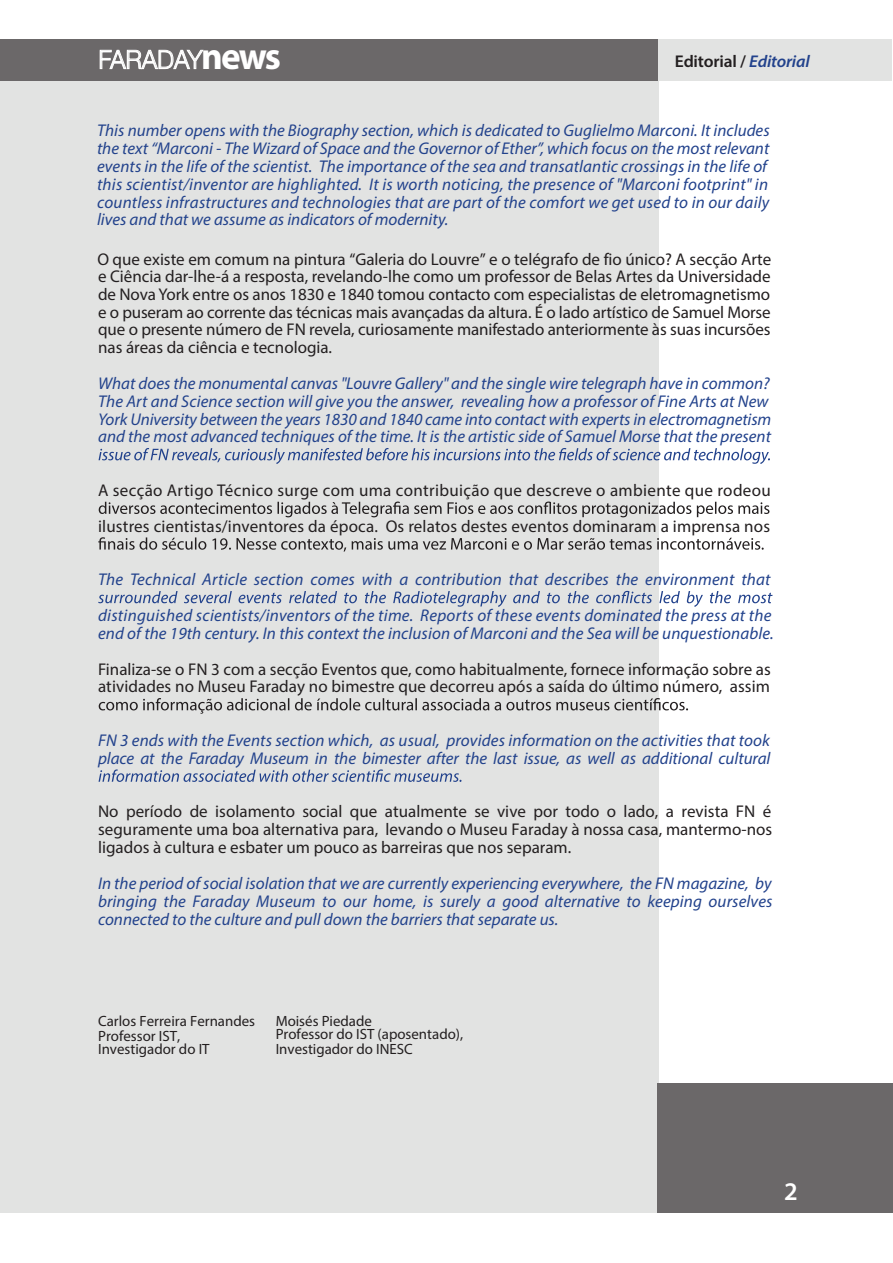
<style>
.page{position:relative;width:893px;height:1263px;background:#fff}
.page>*{position:absolute;margin:0;border:0;box-sizing:border-box;transform-origin:0 0}
.t1{font:300 25.65px "Helvetica Neue";color:#fff;scale:.95 1}
.t2{font:600 25.5px "Myriad Pro";color:#fff}
.t3{font:italic 16.95px/17.9px "Myriad Pro";letter-spacing:.005em;color:#22428c}
.t4{font:16.95px/17.7px "Myriad Pro";color:#231f20;text-align:justify}
.t5{font:600 16.95px "Myriad Pro";letter-spacing:-.01em;color:#231f20}
.t6{font:14.85px/14px "Myriad Pro";color:#231f20}
.s1{font-family:"Myriad Pro";font-weight:700;font-size:37.95px}
.s2{font-style:italic;color:#22428c}
</style>
<div class="page">
<div style="left:0;top:80px;width:659px;height:1133px;background:#e2e3e2"></div>
<div style="left:658px;top:1083px;width:235px;height:130px;background:#6b6869"></div>
<div style="left:0;top:39px;width:659px;height:41px;background:#6b6869"></div>
<div style="left:658px;top:39px;width:234px;height:41px;background:#e2e3e2"></div>
<svg style="left:100px;top:50px;width:104px;height:19px"></svg>
<svg style="left:99px;top:448px;width:671px;height:16px"></svg>
<svg style="left:99px;top:501px;width:670px;height:16px"></svg>
<svg style="left:98px;top:537px;width:666px;height:15px"></svg>
<svg style="left:98px;top:591px;width:675px;height:16px"></svg>
<svg style="left:99px;top:698px;width:589px;height:16px"></svg>
<svg style="left:99px;top:769px;width:362px;height:13px"></svg>
<h1 class="t1" style="left:98px;top:44px;width:193px">FARADAY<span class="s1">news</span></h1>
<p class="t5" style="left:675px;top:50px;width:136px">Editorial / <span class="s2">Editorial</span></p>
<p class="t3" style="left:97px;top:121px;width:674px">This number opens with the Biography section, which is dedicated to Guglielmo Marconi. It includes the text “Marconi - The Wizard of Space and the Governor of Ether”, which focus on the most relevant events in the life of the scientist. The importance of the sea and transatlantic crossings in the life of this scientist/inventor are highlighted. It is worth noticing, the presence of "Marconi footprint" in countless infrastructures and technologies that are part of the comfort we get used to in our daily lives and that we assume as indicators of modernity.</p>
<p class="t4" style="left:97px;top:250px;width:675px">O que existe em comum na pintura “Galeria do Louvre” e o telégrafo de fio único? A secção Arte</p>
<p class="t4" style="left:98px;top:268px;width:674px">e Ciência dar-lhe-á a resposta, revelando-lhe como um professor de Belas Artes da Universidade de Nova York entre os anos 1830 e 1840 tomou contacto com especialistas de eletromagnetismo e o puseram ao corrente das técnicas mais avançadas da altura. É o lado artístico de Samuel Morse que o presente número de FN revela, curiosamente manifestado anteriormente às suas incursões</p>
<p class="t4" style="left:98px;top:338px;width:236px">nas áreas da ciência e tecnologia.</p>
<p class="t3" style="left:98px;top:374px;width:675px">What does the monumental canvas "Louvre Gallery" and the single wire telegraph have in common?<br>The Art and Science section will give you the answer, revealing how a professor of Fine Arts at New York University between the years 1830 and 1840 came into contact with experts in electromagnetism and the most advanced techniques of the time. It is the artistic side of Samuel Morse that the present</p>
<p class="t4" style="left:98px;top:472px;width:674px;line-height:35.7px">A secção Artigo Técnico surge com uma contribuição que descreve o ambiente que rodeou ilustres cientistas/inventores da época. Os relatos destes eventos dominaram a imprensa nos</p>
<p class="t3" style="left:98px;top:561px;width:675px;line-height:35.7px">The Technical Article section comes with a contribution that describes the environment that distinguished scientists/inventors of the time. Reports of these events dominated the press at the</p>
<p class="t3" style="left:98px;top:624px;width:677px">end of the 19th century. In this context the inclusion of Marconi and the Sea will be unquestionable.</p>
<p class="t4" style="left:98px;top:660px;width:674px">Finaliza-se o FN 3 com a secção Eventos que, como habitualmente, fornece informação sobre as atividades no Museu Faraday no bimestre que decorreu após a saída do último número, assim</p>
<p class="t3" style="left:98px;top:731px;width:674px">FN 3 ends with the Events section which, as usual, provides information on the activities that took place at the Faraday Museum in the bimester after the last issue, as well as additional cultural</p>
<p class="t4" style="left:98px;top:802px;width:676px">No período de isolamento social que atualmente se vive por todo o lado, a revista FN é seguramente uma boa alternativa para, levando o Museu Faraday à nossa casa, mantermo-nos ligados à cultura e esbater um pouco as barreiras que nos separam.</p>
<p class="t3" style="left:98px;top:874px;width:676px;text-align:justify">In the period of social isolation that we are currently experiencing everywhere, the FN magazine, by bringing the Faraday Museum to our home, is surely a good alternative to keeping ourselves connected to the culture and pull down the barriers that separate us.</p>
<p class="t6" style="left:98px;top:1014px;width:158px">Carlos Ferreira Fernandes<br>Professor IST,<br>Investigador do IT</p>
<p class="t6" style="left:276px;top:1013px;width:189px">Moisés Piedade<br>Professor do IST (aposentado),<br>Investigador do INESC</p>
<h2 class="t2" style="left:784px;top:1175px;width:15px">2</h2>
</div>
